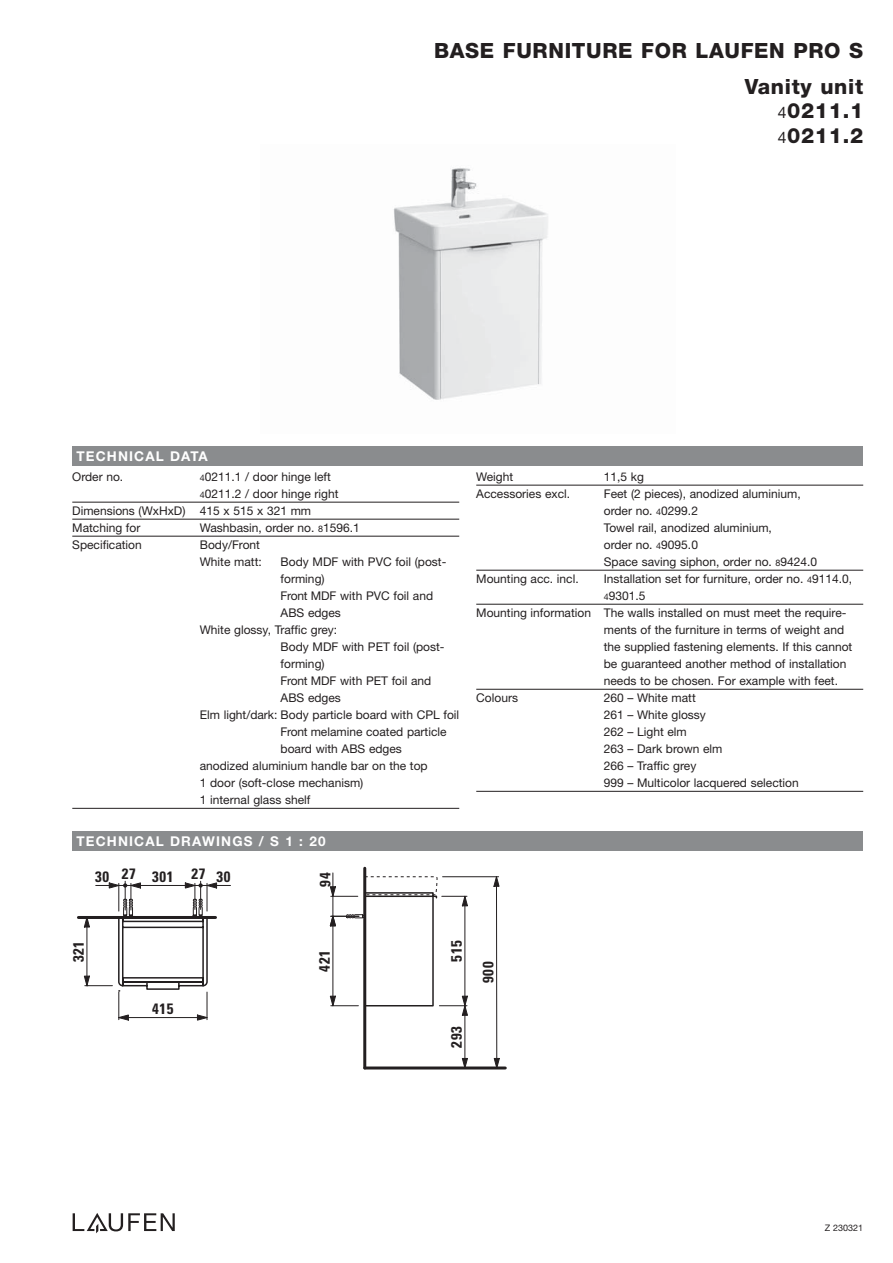
<style>
.page{position:relative;width:893px;height:1263px;background:#fff}
.page>*{position:absolute;margin:0;border:0;box-sizing:border-box;transform-origin:0 0}
.t1{font:800 21px/24.5px "Helvetica Neue";letter-spacing:.03em;color:#231f20;text-align:justify}
.t2{font:700 condensed 15px "Univers";letter-spacing:.05em;color:#231f20}
.t3{font:700 13.5px "Helvetica Neue";letter-spacing:.085em;color:#fff}
.t4{font:12px/17px "Helvetica Neue";color:#231f20}
.t5{font:9px "Helvetica Neue";color:#231f20}
.s1{font-weight:400;font-size:15.75px}
.s2{font-size:9px}
</style>
<div class="page">
<div style="left:72px;top:831px;width:791px;height:19px;background:#8a8c8e"></div>
<div style="left:72px;top:446px;width:791px;height:20px;background:#8a8c8e"></div>
<svg style="left:73px;top:1213px;width:102px;height:20px"></svg>
<img style="left:393px;top:168px;width:155px;height:232px">
<hr style="left:72px;top:502px;width:387px;height:1px;background:#231f20">
<hr style="left:72px;top:519px;width:387px;height:1px;background:#231f20">
<hr style="left:72px;top:536px;width:387px;height:1px;background:#231f20">
<hr style="left:72px;top:808px;width:387px;height:1px;background:#231f20">
<hr style="left:476px;top:485px;width:387px;height:1px;background:#231f20">
<hr style="left:476px;top:570px;width:387px;height:1px;background:#231f20">
<hr style="left:476px;top:604px;width:387px;height:1px;background:#231f20">
<hr style="left:476px;top:689px;width:387px;height:1px;background:#231f20">
<hr style="left:476px;top:791px;width:387px;height:1px;background:#231f20">
<svg style="left:84px;top:881px;width:146px;height:139px"></svg>
<hr style="left:78px;top:916px;width:137px;height:3px;background:#231f20">
<hr style="left:363px;top:868px;width:3px;height:200px;background:#231f20">
<hr style="left:365px;top:1066px;width:140px;height:3px;background:#231f20">
<hr style="left:465px;top:1006px;width:1px;height:62px;background:#231f20">
<hr style="left:443px;top:876px;width:56px;height:1px;background:#231f20">
<hr style="left:496px;top:877px;width:1px;height:191px;background:#231f20">
<svg style="left:494px;top:876px;width:5px;height:10px"></svg>
<svg style="left:439px;top:1058px;width:29px;height:9px"></svg>
<svg style="left:490px;top:1058px;width:10px;height:9px"></svg>
<svg style="left:330px;top:873px;width:138px;height:142px"></svg>
<h1 class="t1" style="left:434px;top:40px;width:431px">BASE FURNITURE FOR LAUFEN PRO S</h1>
<h1 class="t1" style="left:778px;top:76px;width:87px;text-indent:-33px">Vanity unit <span class="s1">4</span>0211.1<br><span class="s1">4</span>0211.2</h1>
<p class="t3" style="left:77px;top:451px;width:133px">TECHNICAL DATA</p>
<p class="t4" style="left:72px;top:469px;width:53px">Order no.</p>
<p class="t4" style="left:200px;top:469px;width:133px"><span class="s2">4</span>0211.1 / door hinge left</p>
<p class="t4" style="left:200px;top:486px;width:140px"><span class="s2">4</span>0211.2 / door hinge right</p>
<p class="t4" style="left:72px;top:503px;width:240px">Dimensions (WxHxD) 415 x 515 x 321 mm</p>
<p class="t4" style="left:72px;top:520px;width:70px">Matching for</p>
<p class="t4" style="left:200px;top:520px;width:161px">Washbasin, order no. <span class="s2">8</span>1596.1</p>
<p class="t4" style="left:72px;top:537px;width:71px">Specification</p>
<p class="t4" style="left:200px;top:537px;width:63px">Body/Front<br>White matt:</p>
<p class="t4" style="left:281px;top:554px;width:167px">Body MDF with PVC foil (post-</p>
<p class="t4" style="left:281px;top:571px;width:46px">forming)</p>
<p class="t4" style="left:281px;top:588px;width:154px">Front MDF with PVC foil and</p>
<p class="t4" style="left:281px;top:605px;width:62px">ABS edges</p>
<p class="t4" style="left:200px;top:622px;width:139px">White glossy, Traffic grey:</p>
<p class="t4" style="left:281px;top:639px;width:165px">Body MDF with PET foil (post-</p>
<p class="t4" style="left:281px;top:656px;width:46px">forming)</p>
<p class="t4" style="left:281px;top:673px;width:152px">Front MDF with PET foil and</p>
<p class="t4" style="left:281px;top:690px;width:62px">ABS edges</p>
<p class="t4" style="left:200px;top:707px;width:261px">Elm light/dark: Body particle board with CPL foil</p>
<p class="t4" style="left:281px;top:724px;width:167px">Front melamine coated particle</p>
<p class="t4" style="left:281px;top:741px;width:123px">board with ABS edges</p>
<p class="t4" style="left:200px;top:758px;width:229px">anodized aluminium handle bar on the top</p>
<p class="t4" style="left:200px;top:775px;width:165px">1 door (soft-close mechanism)</p>
<p class="t4" style="left:200px;top:792px;width:112px">1 internal glass shelf</p>
<p class="t3" style="left:77px;top:836px;width:250px">TECHNICAL DRAWINGS / S 1 : 20</p>
<p class="t2" style="left:95px;top:870px;width:42px">30 27</p>
<p class="t2" style="left:191px;top:870px;width:41px">27 30</p>
<p class="t2" style="left:152px;top:871px;width:23px">301</p>
<p class="t2" style="left:319px;top:887px;width:16px;rotate:-90deg">94</p>
<p class="t4" style="left:476px;top:469px;width:38px">Weight</p>
<p class="t4" style="left:604px;top:469px;width:42px">11,5 kg</p>
<p class="t4" style="left:476px;top:486px;width:95px">Accessories excl.</p>
<p class="t4" style="left:604px;top:486px;width:215px">Feet (2 pieces), anodized aluminium, order no. <span class="s2">4</span>0299.2<br>Towel rail, anodized aluminium,<br>order no. <span class="s2">4</span>9095.0<br>Space saving siphon, order no. <span class="s2">8</span>9424.0</p>
<p class="t4" style="left:476px;top:571px;width:104px">Mounting acc. incl.</p>
<p class="t4" style="left:604px;top:571px;width:250px">Installation set for furniture, order no. <span class="s2">4</span>9114.0,</p>
<p class="t4" style="left:604px;top:588px;width:43px"><span class="s2">4</span>9301.5</p>
<p class="t4" style="left:476px;top:605px;width:372px">Mounting information The walls installed on must meet the require-</p>
<p class="t4" style="left:604px;top:622px;width:242px">ments of the furniture in terms of weight and</p>
<p class="t4" style="left:604px;top:639px;width:250px">the supplied fastening elements. If this cannot</p>
<p class="t4" style="left:604px;top:656px;width:244px">be guaranteed another method of installation</p>
<p class="t4" style="left:604px;top:673px;width:236px">needs to be chosen. For example with feet.</p>
<p class="t4" style="left:476px;top:690px;width:43px">Colours</p>
<p class="t4" style="left:604px;top:690px;width:196px">260 – White matt<br>261 – White glossy<br>262 – Light elm<br>263 – Dark brown elm<br>266 – Traffic grey<br>999 – Multicolor lacquered selection</p>
<p class="t2" style="left:73px;top:962px;width:23px;rotate:-90deg">321</p>
<p class="t2" style="left:152px;top:1003px;width:23px">415</p>
<p class="t2" style="left:319px;top:972px;width:23px;rotate:-90deg">421</p>
<p class="t2" style="left:451px;top:962px;width:23px;rotate:-90deg">515</p>
<p class="t2" style="left:451px;top:1047px;width:23px;rotate:-90deg">293</p>
<p class="t2" style="left:483px;top:983px;width:23px;rotate:-90deg">900</p>
<p class="t5" style="left:825px;top:1224px;width:40px">Z 230321</p>
</div>
